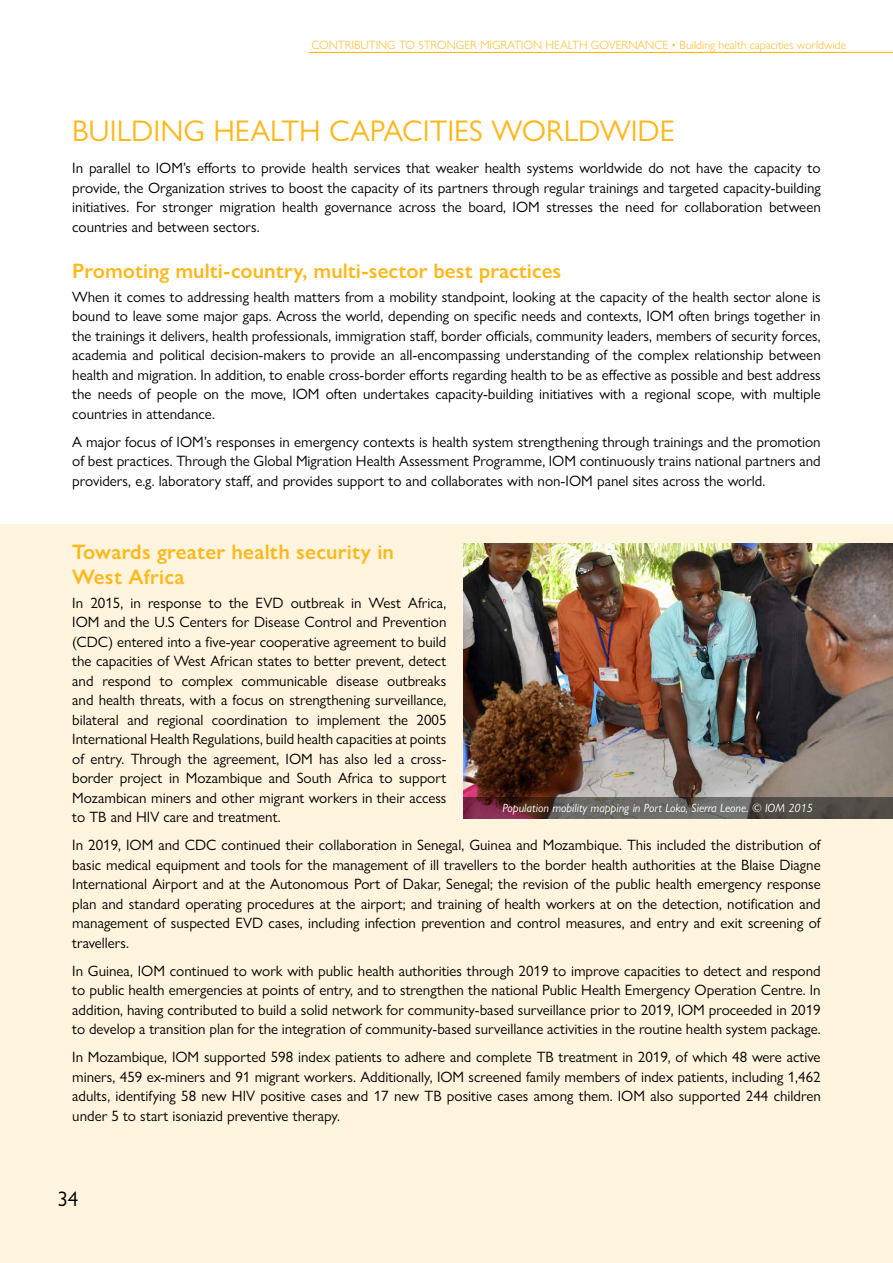
<style>
.page{position:relative;width:893px;height:1263px;background:#fff}
.page>*{position:absolute;margin:0;border:0;box-sizing:border-box;transform-origin:0 0}
.t1{font:30px "Gill Sans Nova";color:#ffb81c}
.t2{font:600 21px/25.2px "Gill Sans Nova";color:#ffb81c}
.t3{font:21px "Gill Sans Nova";color:#000}
.t4{font:15px/19.5px "Gill Sans Nova";color:#000;text-align:justify}
.t5{font:300 12px "Gill Sans Nova";color:#ffb81c}
.t6{font:italic 12px "Gill Sans Nova";color:#fff}
</style>
<div class="page">
<hr style="left:309px;top:52px;width:584px;height:1px;background:#ffb81c">
<div style="left:1px;top:524px;width:892px;height:739px;background:#fff4dd"></div>
<img style="left:463px;top:543px;width:430px;height:254px">
<svg style="left:463px;top:797px;width:430px;height:21px;background:#605050"></svg>
<p class="t5" style="left:311px;top:38px;width:536px">CONTRIBUTING TO STRONGER MIGRATION HEALTH GOVERNANCE • Building health capacities worldwide</p>
<h1 class="t1" style="left:72px;top:112px;width:604px">BUILDING HEALTH CAPACITIES WORLDWIDE</h1>
<p class="t4" style="left:72px;top:158px;width:750px">In parallel to IOM’s efforts to provide health services that weaker health systems worldwide do not have the capacity to provide, the Organization strives to boost the capacity of its partners through regular trainings and targeted capacity-building initiatives. For stronger migration health governance across the board, IOM stresses the need for collaboration between countries and between sectors.</p>
<h2 class="t2" style="left:72px;top:258px;width:490px">Promoting multi-country, multi-sector best practices</h2>
<p class="t4" style="left:72px;top:287px;width:750px">When it comes to addressing health matters from a mobility standpoint, looking at the capacity of the health sector alone is bound to leave some major gaps. Across the world, depending on specific needs and contexts, IOM often brings together in the trainings it delivers, health professionals, immigration staff, border officials, community leaders, members of security forces, academia and political decision-makers to provide an all-encompassing understanding of the complex relationship between health and migration. In addition, to enable cross-border efforts regarding health to be as effective as possible and best address the needs of people on the move, IOM often undertakes capacity-building initiatives with a regional scope, with multiple countries in attendance.</p>
<p class="t4" style="left:72px;top:432px;width:750px">A major focus of IOM’s responses in emergency contexts is health system strengthening through trainings and the promotion of best practices. Through the Global Migration Health Assessment Programme, IOM continuously trains national partners and providers, e.g. laboratory staff, and provides support to and collaborates with non-IOM panel sites across the world.</p>
<h2 class="t2" style="left:72px;top:539px;width:323px">Towards greater health security in<br>West Africa</h2>
<p class="t4" style="left:72px;top:592px;width:376px">In 2015, in response to the EVD outbreak in West Africa, IOM and the U.S Centers for Disease Control and Prevention (CDC) entered into a five-year cooperative agreement to build the capacities of West African states to better prevent, detect and respond to complex communicable disease outbreaks and health threats, with a focus on strengthening surveillance, bilateral and regional coordination to implement the 2005<br>International Health Regulations, build health capacities at points of entry. Through the agreement, IOM has also led a cross&shy;border project in Mozambique and South Africa to support Mozambican miners and other migrant workers in their access to TB and HIV care and treatment.</p>
<p class="t4" style="left:72px;top:835px;width:750px">In 2019, IOM and CDC continued their collaboration in Senegal, Guinea and Mozambique. This included the distribution of basic medical equipment and tools for the management of ill travellers to the border health authorities at the Blaise Diagne International Airport and at the Autonomous Port of Dakar, Senegal; the revision of the public health emergency response plan and standard operating procedures at the airport; and training of health workers at on the detection, notification and management of suspected EVD cases, including infection prevention and control measures, and entry and exit screening of travellers.</p>
<p class="t4" style="left:72px;top:960px;width:750px">In Guinea, IOM continued to work with public health authorities through 2019 to improve capacities to detect and respond to public health emergencies at points of entry, and to strengthen the national Public Health Emergency Operation Centre. In addition, having contributed to build a solid network for community-based surveillance prior to 2019, IOM proceeded in 2019 to develop a transition plan for the integration of community-based surveillance activities in the routine health system package.</p>
<p class="t4" style="left:72px;top:1047px;width:750px">In Mozambique, IOM supported 598 index patients to adhere and complete TB treatment in 2019, of which 48 were active miners, 459 ex-miners and 91 migrant workers. Additionally, IOM screened family members of index patients, including 1,462 adults, identifying 58 new HIV positive cases and 17 new TB positive cases among them. IOM also supported 244 children under 5 to start isoniazid preventive therapy.</p>
<p class="t6" style="left:502px;top:801px;width:312px">Population mobility mapping in Port Loko, Sierra Leone. © IOM 2015</p>
<h2 class="t3" style="left:57px;top:1186px;width:22px">34</h2>
</div>
